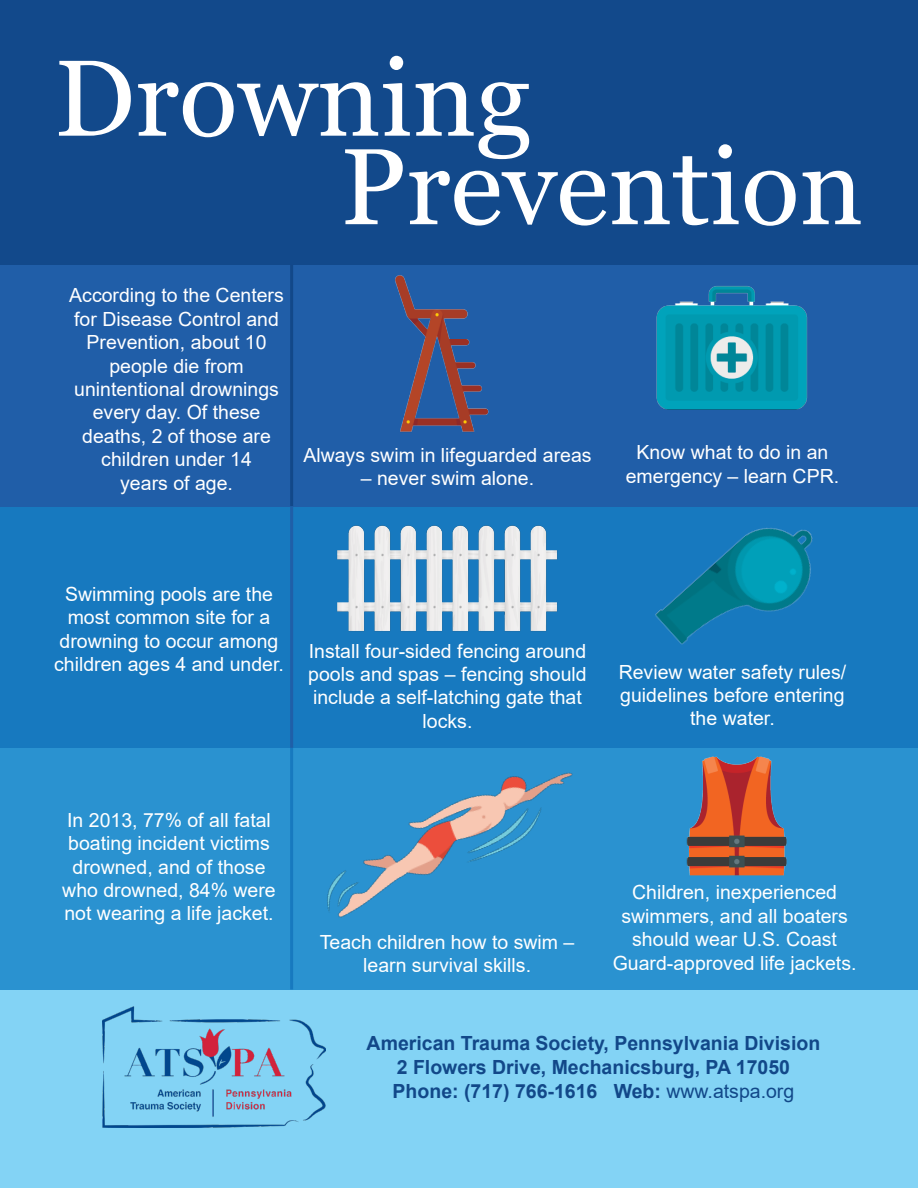
<style>
.page{position:relative;width:918px;height:1188px;background:#fff}
.page>*{position:absolute;margin:0;border:0;box-sizing:border-box;transform-origin:0 0}
.t1{font:108px "Georgia";color:#fff}
.t2{font:19.5px/23.4px "Arial";color:#fff;text-align:center}
.Body_Text{font:700 19.5px/24px "Arial";color:#124889}
.s1{font-weight:400}
</style>
<div class="page">
<div style="left:0;top:989px;width:918px;height:199px;background:#83d3f5"></div>
<div style="left:0;top:748px;width:918px;height:241px;background:#2a92d0"></div>
<div style="left:0;top:506px;width:918px;height:242px;background:#1779bf"></div>
<div style="left:0;top:265px;width:918px;height:241px;background:#205ea8"></div>
<div style="left:0;top:0;width:918px;height:265px;background:#12498b"></div>
<img style="left:102px;top:1006px;width:224px;height:122px">
<img style="left:656px;top:286px;width:152px;height:124px">
<img style="left:686px;top:756px;width:101px;height:120px">
<img style="left:395px;top:275px;width:94px;height:157px">
<img style="left:641px;top:506px;width:202px;height:139px">
<img style="left:337px;top:525px;width:221px;height:107px">
<hr style="left:290px;top:265px;width:3px;height:241px;background:#124889">
<hr style="left:290px;top:506px;width:3px;height:242px;background:#1f5fa8">
<hr style="left:290px;top:748px;width:3px;height:241px;background:#1779bf">
<img style="left:327px;top:772px;width:246px;height:146px">
<p class="t1" style="left:54px;top:33px;width:479px">Drowning</p>
<p class="t1" style="left:340px;top:122px;width:524px">Prevention</p>
<p class="t2" style="left:69px;top:284px;width:216px">According to the Centers for Disease Control and<br>Prevention, about 10</p>
<p class="t2" style="left:109px;top:354px;width:136px">people die from</p>
<p class="t2" style="left:74px;top:377px;width:206px">unintentional drownings</p>
<p class="t2" style="left:93px;top:401px;width:169px">every day. Of these</p>
<p class="t2" style="left:82px;top:424px;width:190px">deaths, 2 of those are</p>
<p class="t2" style="left:101px;top:447px;width:152px">children under 14</p>
<p class="t2" style="left:120px;top:471px;width:114px">years of age.</p>
<p class="t2" style="left:303px;top:443px;width:290px">Always swim in lifeguarded areas</p>
<p class="t2" style="left:361px;top:466px;width:175px">– never swim alone.</p>
<p class="t2" style="left:637px;top:441px;width:193px">Know what to do in an</p>
<p class="t2" style="left:626px;top:464px;width:215px">emergency – learn CPR.</p>
<p class="t2" style="left:54px;top:582px;width:231px">Swimming pools are the most common site for a drowning to occur among children ages 4 and under.</p>
<p class="t2" style="left:308px;top:639px;width:280px">Install four-sided fencing around pools and spas – fencing should include a self-latching gate that locks.</p>
<p class="t2" style="left:619px;top:660px;width:229px">Review water safety rules/ guidelines before entering the water.</p>
<p class="t2" style="left:62px;top:808px;width:215px">In 2013, 77% of all fatal boating incident victims drowned, and of those who drowned, 84% were not wearing a life jacket.</p>
<p class="t2" style="left:320px;top:930px;width:256px">Teach children how to swim – learn survival skills.</p>
<p class="t2" style="left:632px;top:881px;width:206px">Children, inexperienced</p>
<p class="t2" style="left:613px;top:904px;width:245px">swimmers, and all boaters should wear U.S. Coast<br>Guard-approved life jackets.</p>
<p class="Body_Text" style="left:367px;top:1031px;width:455px">American Trauma Society, Pennsylvania Division</p>
<p class="Body_Text" style="left:393px;top:1055px;width:403px">2 Flowers Drive, Mechanicsburg, PA 17050<br>Phone: (717) 766-1616 Web: <span class="s1">www.atspa.org</span></p>
</div>
